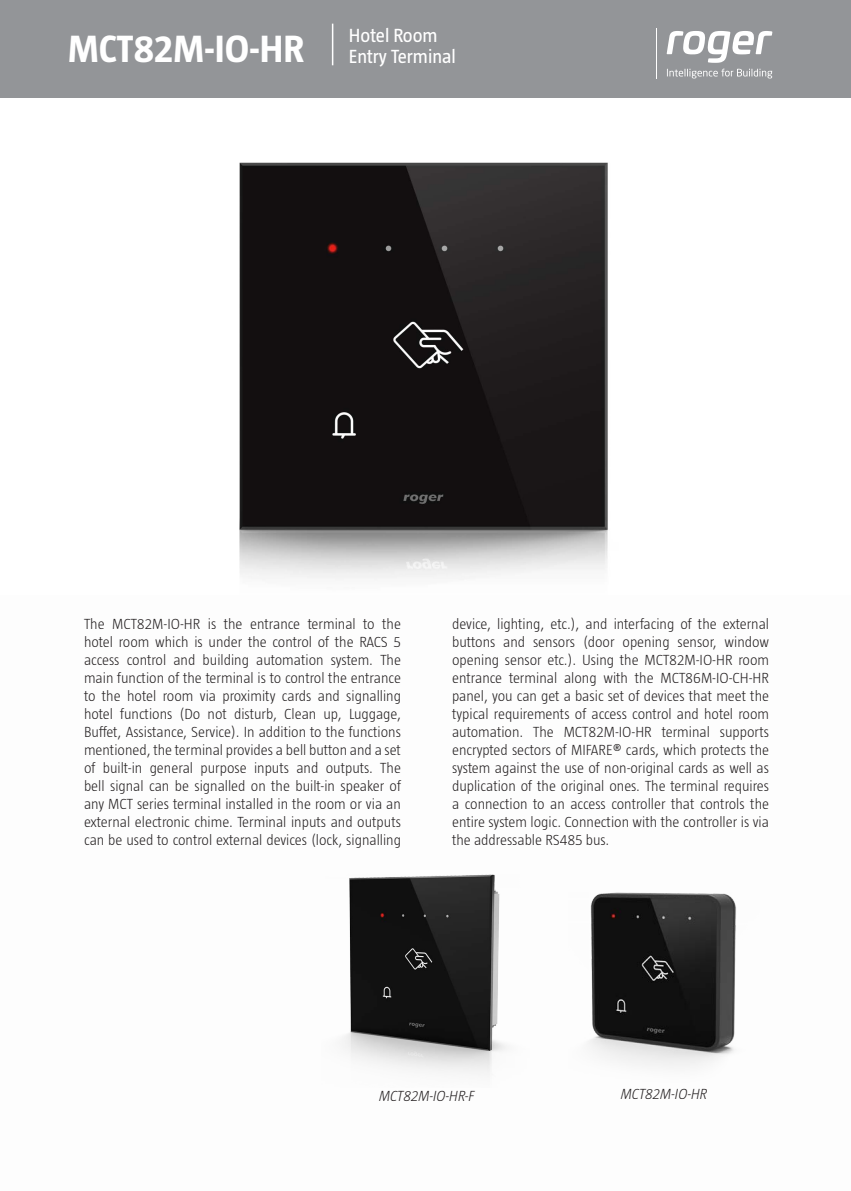
<style>
.page{position:relative;width:851px;height:1191px;background:#fff}
.page>*{position:absolute;margin:0;border:0;box-sizing:border-box;transform-origin:0 0}
.t1{font:19.5px/21px "Taz";color:#fff}
.t2{font:300 15px/18px "Taz";color:#231f20;text-align:justify}
.t3{font:italic 300 15px "Taz";color:#231f20}
.s1{font-weight:700;font-size:39px}
</style>
<div class="page">
<div style="left:0;top:0;width:850px;height:98px;background:#939598"></div>
<hr style="left:332px;top:24px;width:1px;height:41px;background:#fff">
<img style="left:239px;top:162px;width:369px;height:417px">
<img style="left:588px;top:892px;width:148px;height:176px">
<img style="left:342px;top:874px;width:165px;height:201px">
<hr style="left:655px;top:28px;width:1px;height:51px;background:#fff">
<svg style="left:667px;top:69px;width:105px;height:9px"></svg>
<svg style="left:666px;top:31px;width:106px;height:32px"></svg>
<h1 class="t1" style="left:68px;top:25px;width:389px;text-indent:280px">Hotel Room<br><span class="s1">MCT82M-IO-HR</span> Entry Terminal</h1>
<p class="t2" style="left:84px;top:614px;width:318px">The MCT82M-IO-HR is the entrance terminal to the hotel room which is under the control of the RACS 5 access control and building automation system. The main function of the terminal is to control the entrance to the hotel room via proximity cards and signalling hotel functions (Do not disturb, Clean up, Luggage, Buffet, Assistance, Service). In addition to the functions mentioned, the terminal provides a bell button and a set of built-in general purpose inputs and outputs. The bell signal can be signalled on the built-in speaker of any MCT series terminal installed in the room or via an external electronic chime. Terminal inputs and outputs can be used to control external devices (lock, signalling</p>
<p class="t2" style="left:452px;top:614px;width:318px">device, lighting, etc.), and interfacing of the external buttons and sensors (door opening sensor, window opening sensor etc.). Using the MCT82M-IO-HR room entrance terminal along with the MCT86M-IO-CH-HR panel, you can get a basic set of devices that meet the typical requirements of access control and hotel room automation. The MCT82M-IO-HR terminal supports encrypted sectors of MIFARE® cards, which protects the system against the use of non-original cards as well as duplication of the original ones. The terminal requires a connection to an access controller that controls the entire system logic. Connection with the controller is via the addressable RS485 bus.</p>
<p class="t3" style="left:379px;top:1087px;width:97px">MCT82M-IO-HR-F</p>
<p class="t3" style="left:620px;top:1085px;width:88px">MCT82M-IO-HR</p>
</div>
